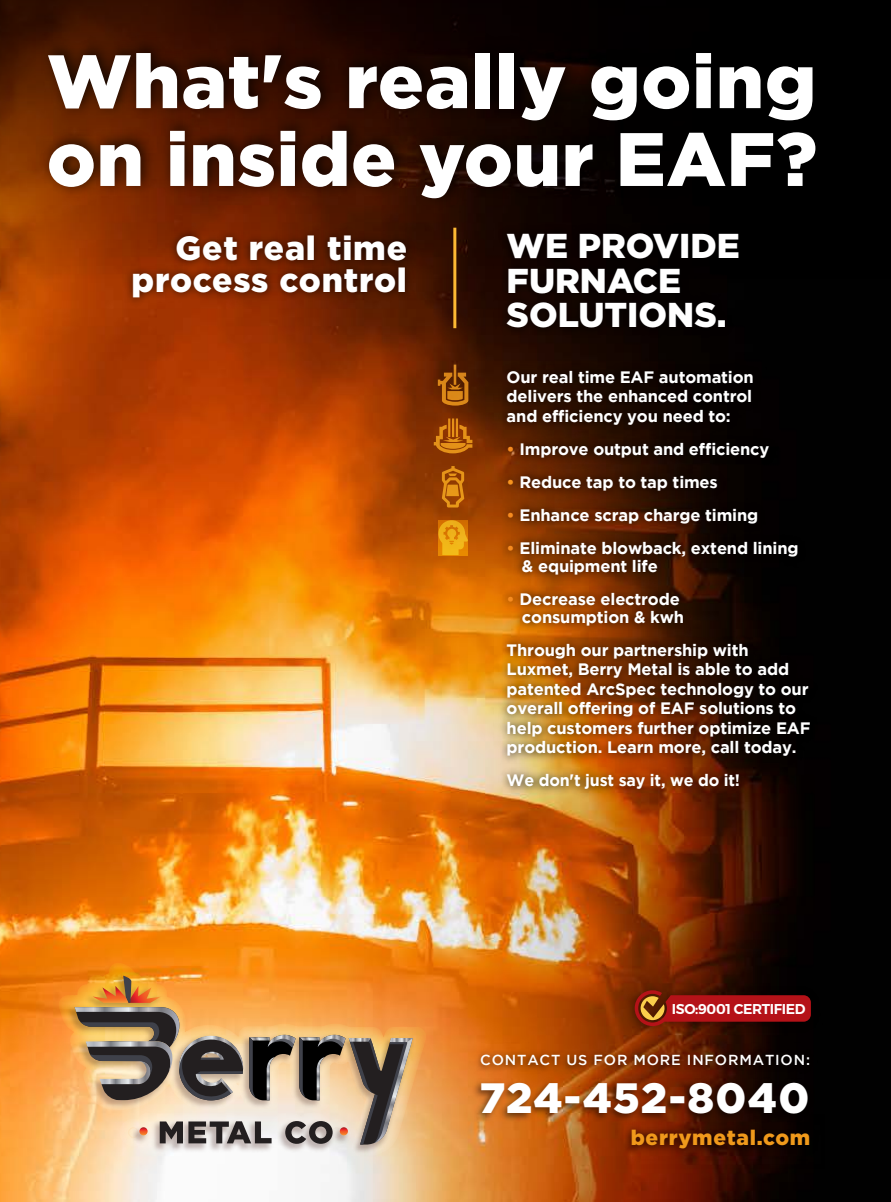
<style>
.page{position:relative;width:891px;height:1202px;background:#fff}
.page>*{position:absolute;margin:0;border:0;box-sizing:border-box;transform-origin:0 0}
.t1{font:900 75.45px/77.8px "Gotham";letter-spacing:.01em;color:#fff}
.t2{font:900 42.45px "Gotham";letter-spacing:.035em;color:#fff}
.t3{font:900 34.5px/34.5px "Gotham";color:#fff}
.t4{font:900 33.6px/31.7px "Gotham";letter-spacing:.025em;color:#fff;text-align:right}
.t5{font:900 21px "Gotham";letter-spacing:.035em;color:#f0991b}
.t6{font:700 16.5px/19.5px "Gotham";letter-spacing:-.01em;color:#fff}
.t7{font:500 14.4px "Gotham";letter-spacing:.06em;color:#fff}
.t8{font:14.25px "Trueno S Bd";letter-spacing:-.025em;color:#fff}
.s1{color:#f68b1f}
.s2{color:#f7941e}
</style>
<div class="page">
<img style="left:0;top:288px;width:891px;height:914px">
<svg style="left:0;top:0;width:891px;height:288px;background:#311100"></svg>
<img style="left:493px;top:227px;width:261px;height:126px">
<img style="left:29px;top:21px;width:834px;height:206px">
<hr style="left:453px;top:228px;width:3px;height:100px;background:#fdb933">
<svg style="left:434px;top:418px;width:38px;height:35px"></svg>
<svg style="left:438px;top:364px;width:30px;height:41px"></svg>
<svg style="left:438px;top:520px;width:30px;height:35px"></svg>
<svg style="left:442px;top:466px;width:22px;height:41px"></svg>
<img style="left:466px;top:1069px;width:353px;height:69px">
<img style="left:469px;top:1042px;width:351px;height:36px">
<img style="left:493px;top:355px;width:338px;height:468px">
<img style="left:118px;top:218px;width:305px;height:99px">
<svg style="left:59px;top:962px;width:367px;height:194px;background:#f49532"></svg>
<img style="left:65px;top:972px;width:352px;height:183px">
<img style="left:75px;top:975px;width:338px;height:169px">
<img style="left:619px;top:977px;width:206px;height:65px">
<svg style="left:635px;top:990px;width:176px;height:36px;background:#8f1812"></svg>
<img style="left:616px;top:1114px;width:209px;height:54px">
<h1 class="t1" style="left:47px;top:42px;width:772px">What's really going on inside your EAF?</h1>
<h3 class="t4" style="left:132px;top:232px;width:277px">Get real time process control</h3>
<h3 class="t3" style="left:507px;top:228px;width:235px">WE PROVIDE<br>FURNACE<br>SOLUTIONS.</h3>
<p class="t6" style="left:507px;top:367px;width:249px;text-align:justify">Our real time EAF automation delivers the enhanced control and efficiency you need to:</p>
<p class="t6" style="left:507px;top:439px;width:264px"><span class="s1">•</span> Improve output and efficiency</p>
<p class="t6" style="left:507px;top:472px;width:213px"><span class="s2">•</span> Reduce tap to tap times</p>
<p class="t6" style="left:507px;top:505px;width:253px"><span class="s1">•</span> Enhance scrap charge timing</p>
<p class="t6" style="left:522px;top:538px;width:278px;line-height:18px;text-indent:-15px"><span class="s1">•</span> Eliminate blowback, extend lining &amp; equipment life</p>
<p class="t6" style="left:507px;top:589px;width:179px;line-height:18px;text-align:right"><span class="s1">•</span> Decrease electrode consumption &amp; kwh</p>
<p class="t6" style="left:507px;top:640px;width:305px">Through our partnership with Luxmet, Berry Metal is able to add patented ArcSpec technology to our overall offering of EAF solutions to help customers further optimize EAF production. Learn more, call today.</p>
<p class="t6" style="left:507px;top:770px;width:235px">We don't just say it, we do it!</p>
<p class="t8" style="left:672px;top:999px;width:135px">ISO:9001 CERTIFIED</p>
<p class="t7" style="left:480px;top:1051px;width:331px">CONTACT US FOR MORE INFORMATION:</p>
<h2 class="t2" style="left:479px;top:1068px;width:332px">724-452-8040</h2>
<p class="t5" style="left:631px;top:1122px;width:181px">berrymetal.com</p>
</div>
